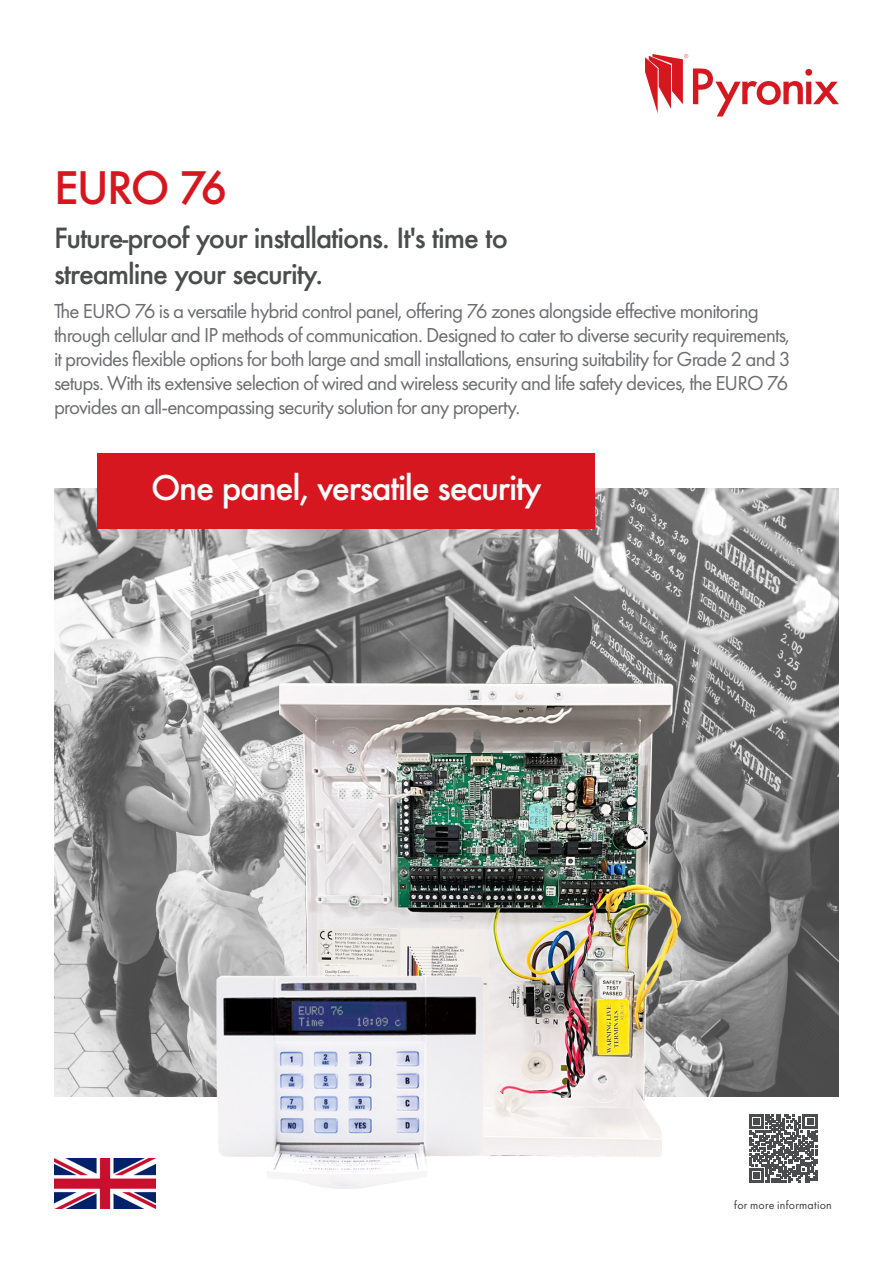
<style>
.page{position:relative;width:893px;height:1263px;background:#fff}
.page>*{position:absolute;margin:0;border:0;box-sizing:border-box;transform-origin:0 0}
.t1{font:500 43.5px "Futura";letter-spacing:-.05em;color:#d7171f}
.t2{font:500 33px "Futura";letter-spacing:-.04em;color:#fff}
.t3{font:500 27px "Futura";letter-spacing:-.04em;color:#4b4c4d}
.t4{font:21px/24px "Futura PT";letter-spacing:-.04em;color:#6c6d70}
.t5{font:12px "Futura PT";letter-spacing:.015em;color:#3e3e3f}
</style>
<div class="page">
<img style="left:54px;top:488px;width:785px;height:608px">
<img style="left:54px;top:1158px;width:102px;height:51px">
<svg style="left:749px;top:1114px;width:68px;height:69px"></svg>
<img style="left:170px;top:645px;width:557px;height:544px">
<div style="left:98px;top:453px;width:497px;height:75px;background:#d7171f"></div>
<svg style="left:645px;top:54px;width:194px;height:62px"></svg>
<p class="t1" style="left:54px;top:158px;width:175px">EURO 76</p>
<p class="t3" style="left:54px;top:219px;width:455px">Future-proof your installations. It's time to</p>
<p class="t3" style="left:54px;top:255px;width:271px">streamline your security.</p>
<p class="t4" style="left:54px;top:298px;width:738px">The EURO 76 is a versatile hybrid control panel, offering 76 zones alongside effective monitoring through cellular and IP methods of communication. Designed to cater to diverse security requirements, it provides flexible options for both large and small installations, ensuring suitability for Grade 2 and 3 setups. With its extensive selection of wired and wireless security and life safety devices, the EURO 76 provides an all-encompassing security solution for any property.</p>
<p class="t2" style="left:151px;top:465px;width:392px">One panel, versatile security</p>
<p class="t5" style="left:734px;top:1198px;width:99px">for more information</p>
</div>
